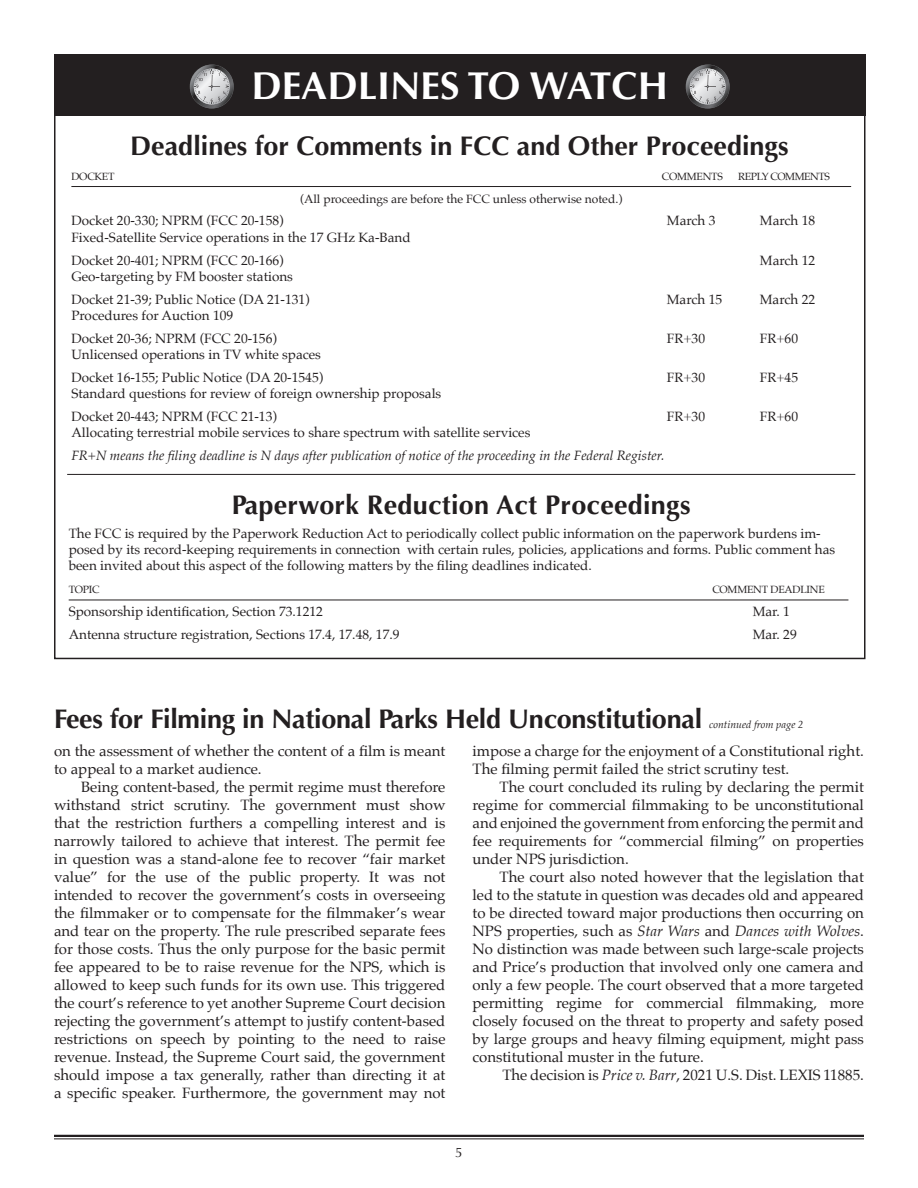
<style>
.page{position:relative;width:918px;height:1188px;background:#fff}
.page>*{position:absolute;margin:0;border:0;box-sizing:border-box;transform-origin:0 0}
.t1{font:700 39px "Optima";color:#fff}
.t2{font:700 27px "Optima";color:#231f20}
.Bullets{font:15px/18px "Palatino";color:#231f20;text-align:justify}
.t3{font:13.5px/16.2px "Palatino";color:#231f20}
.t4{font:italic 13.5px "Palatino";color:#231f20}
.t5{font:13.5px "Optima";color:#231f20}
.t6{font:12px "Palatino";color:#231f20}
.t7{font:10.5px "Palatino";letter-spacing:-.02em;color:#231f20}
.t8{font:italic 10.5px "Palatino";color:#231f20}
.t9{font:10.5px "Palatino";letter-spacing:-.04em;color:#231f20}
.s1{font-style:italic}
</style>
<div class="page">
<div style="left:54px;top:54px;width:812px;height:61px;background:#231f20"></div>
<hr style="left:54px;top:1135px;width:810px;height:2px;background:#231f20">
<hr style="left:54px;top:1138px;width:810px;height:1px;background:#231f20">
<svg style="left:190px;top:64px;width:44px;height:45px"></svg>
<svg style="left:190px;top:65px;width:44px;height:43px"></svg>
<svg style="left:686px;top:64px;width:44px;height:45px"></svg>
<svg style="left:686px;top:65px;width:43px;height:43px"></svg>
<hr style="left:69px;top:600px;width:779px;height:1px;background:#231f20">
<hr style="left:71px;top:186px;width:780px;height:1px;background:#231f20">
<hr style="left:67px;top:474px;width:788px;height:1px;background:#231f20">
<p class="t1" style="left:251px;top:63px;width:418px">DEADLINES TO WATCH</p>
<p class="t2" style="left:130px;top:130px;width:660px">Deadlines for Comments in FCC and Other Proceedings</p>
<p class="t7" style="left:71px;top:167px;width:45px">DOCKET</p>
<p class="t7" style="left:662px;top:167px;width:63px">COMMENTS</p>
<p class="t9" style="left:738px;top:167px;width:93px">REPLY COMMENTS</p>
<p class="t6" style="left:300px;top:188px;width:324px">(All proceedings are before the FCC unless otherwise noted.)</p>
<p class="t3" style="left:71px;top:213px;width:214px">Docket 20-330; NPRM (FCC 20-158)</p>
<p class="t3" style="left:667px;top:213px;width:50px">March 3</p>
<p class="t3" style="left:760px;top:213px;width:57px">March 18</p>
<p class="t3" style="left:71px;top:229px;width:341px">Fixed-Satellite Service operations in the 17 GHz Ka-Band</p>
<p class="t3" style="left:71px;top:252px;width:214px">Docket 20-401; NPRM (FCC 20-166)</p>
<p class="t3" style="left:760px;top:252px;width:57px">March 12</p>
<p class="t3" style="left:71px;top:268px;width:223px">Geo-targeting by FM booster stations</p>
<p class="t3" style="left:71px;top:291px;width:240px">Docket 21-39; Public Notice (DA 21-131)</p>
<p class="t3" style="left:667px;top:291px;width:57px">March 15</p>
<p class="t3" style="left:760px;top:291px;width:57px">March 22</p>
<p class="t3" style="left:71px;top:307px;width:164px">Procedures for Auction 109</p>
<p class="t3" style="left:71px;top:330px;width:207px">Docket 20-36; NPRM (FCC 20-156)</p>
<p class="t3" style="left:667px;top:330px;width:40px">FR+30</p>
<p class="t3" style="left:760px;top:330px;width:40px">FR+60</p>
<p class="t3" style="left:71px;top:346px;width:251px">Unlicensed operations in TV white spaces</p>
<p class="t3" style="left:71px;top:369px;width:253px">Docket 16-155; Public Notice (DA 20-1545)</p>
<p class="t3" style="left:667px;top:369px;width:40px">FR+30</p>
<p class="t3" style="left:760px;top:369px;width:40px">FR+45</p>
<p class="t3" style="left:71px;top:386px;width:371px">Standard questions for review of foreign ownership proposals</p>
<p class="t3" style="left:71px;top:408px;width:207px">Docket 20-443; NPRM (FCC 21-13)</p>
<p class="t3" style="left:667px;top:408px;width:40px">FR+30</p>
<p class="t3" style="left:760px;top:408px;width:40px">FR+60</p>
<p class="t3" style="left:71px;top:425px;width:461px">Allocating terrestrial mobile services to share spectrum with satellite services</p>
<p class="t4" style="left:71px;top:444px;width:595px">FR+N means the filing deadline is N days after publication of notice of the proceeding in the Federal Register.</p>
<p class="t2" style="left:232px;top:489px;width:460px">Paperwork Reduction Act Proceedings</p>
<p class="t3" style="left:69px;top:525px;width:768px">The FCC is required by the Paperwork Reduction Act to periodically collect public information on the paperwork burdens im&shy;posed by its record-keeping requirements in connection with certain rules, policies, applications and forms. Public comment has been invited about this aspect of the following matters by the filing deadlines indicated.</p>
<p class="t7" style="left:69px;top:581px;width:32px">TOPIC</p>
<p class="t7" style="left:712px;top:581px;width:114px">COMMENT DEADLINE</p>
<p class="t3" style="left:69px;top:603px;width:256px">Sponsorship identification, Section 73.1212</p>
<p class="t3" style="left:753px;top:603px;width:39px">Mar. 1</p>
<p class="t3" style="left:69px;top:626px;width:332px">Antenna structure registration, Sections 17.4, 17.48, 17.9</p>
<p class="t3" style="left:753px;top:626px;width:46px">Mar. 29</p>
<p class="t2" style="left:54px;top:703px;width:650px">Fees for Filming in National Parks Held Unconstitutional</p>
<p class="t8" style="left:709px;top:715px;width:96px">continued from page 2</p>
<p class="Bullets" style="left:54px;top:742px;width:393px">on the assessment of whether the content of a film is meant to appeal to a market audience.</p>
<p class="Bullets" style="left:54px;top:778px;width:393px;text-indent:27px">Being content-based, the permit regime must therefore withstand strict scrutiny. The government must show that the restriction furthers a compelling interest and is narrowly tailored to achieve that interest. The permit fee in question was a stand-alone fee to recover “fair market value” for the use of the public property. It was not intended to recover the government’s costs in overseeing the filmmaker or to compensate for the filmmaker’s wear and tear on the property. The rule prescribed separate fees for those costs. Thus the only purpose for the basic permit fee appeared to be to raise revenue for the NPS, which is allowed to keep such funds for its own use. This triggered the court’s reference to yet another Supreme Court decision rejecting the government’s attempt to justify content-based restrictions on speech by pointing to the need to raise revenue. Instead, the Supreme Court said, the government should impose a tax generally, rather than directing it at a specific speaker. Furthermore, the government may not</p>
<p class="Bullets" style="left:472px;top:742px;width:393px">impose a charge for the enjoyment of a Constitutional right.<br>The filming permit failed the strict scrutiny test.</p>
<p class="Bullets" style="left:472px;top:778px;width:393px;text-indent:27px">The court concluded its ruling by declaring the permit regime for commercial filmmaking to be unconstitutional and enjoined the government from enforcing the permit and fee requirements for “commercial filming” on properties under NPS jurisdiction.</p>
<p class="Bullets" style="left:472px;top:868px;width:393px;text-indent:27px">The court also noted however that the legislation that led to the statute in question was decades old and appeared to be directed toward major productions then occurring on NPS properties, such as <span class="s1">Star Wars</span> and <span class="s1">Dances with Wolves</span>.<br>No distinction was made between such large-scale projects and Price’s production that involved only one camera and only a few people. The court observed that a more targeted permitting regime for commercial filmmaking, more closely focused on the threat to property and safety posed by large groups and heavy filming equipment, might pass constitutional muster in the future.</p>
<p class="Bullets" style="left:502px;top:1066px;width:363px">The decision is <span class="s1">Price v. Barr</span>, 2021 U.S. Dist. LEXIS 11885.</p>
<p class="t5" style="left:455px;top:1144px;width:9px">5</p>
</div>
